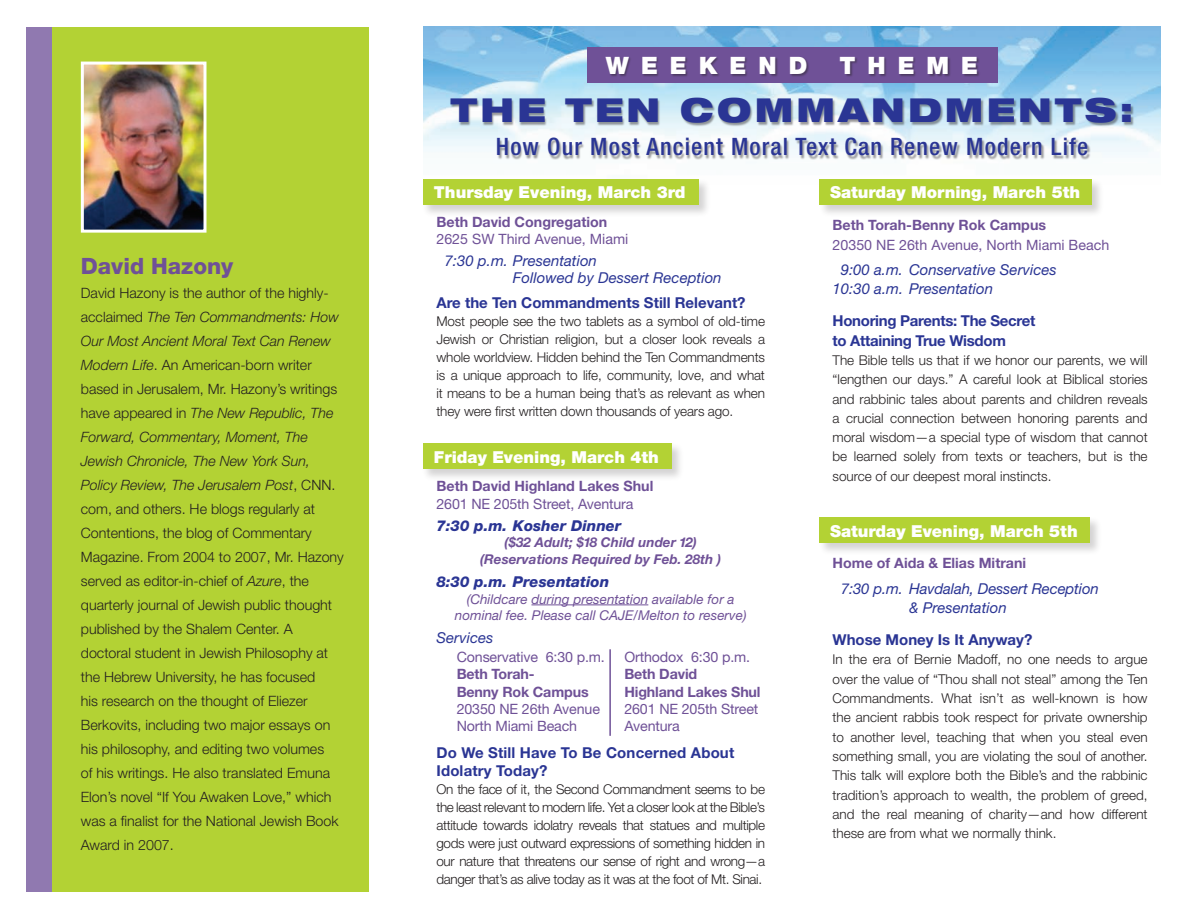
<style>
.page{position:relative;width:1188px;height:918px;background:#fff}
.page>*{position:absolute;margin:0;border:0;box-sizing:border-box;transform-origin:0 0}
.t1{font:900 expanded 33px "Helvetica Neue";letter-spacing:.1em;color:#2a3594}
.t2{font:500 condensed 24px "Helvetica Neue";letter-spacing:.05em;color:#2a3594}
.t3{font:900 24px "Helvetica Neue";letter-spacing:.5em;color:#fff}
.t4{font:800 22.5px "Helvetica Neue";color:#6f5197}
.t5{font:900 16.5px "Helvetica Neue";color:#fff}
.t6{font:italic 15px/19.4px "Helvetica Neue";color:#2a3594}
.t7{font:700 15px/17.2px "Helvetica Neue";color:#2a3594}
.t8{font:700 15px/19.4px "Helvetica Neue";letter-spacing:-.02em;color:#2a3594}
.t9{font:italic 800 15px "Helvetica Neue";color:#2a3594}
.t10{font:300 14.25px/24px "Helvetica Neue";color:#231f20}
.t11{font:14.25px/17.2px "Helvetica Neue";letter-spacing:-.01em;color:#6f5197}
.t12{font:700 14.25px/18px "Helvetica Neue";color:#6f5197}
.t13{font:300 13.5px/19.4px "Helvetica Neue";letter-spacing:-.01em;color:#231f20;text-align:justify}
.t14{font:italic 13.5px/16.5px "Helvetica Neue";color:#6f5197;text-align:center}
.t15{font:italic 700 13.5px/16.5px "Helvetica Neue";color:#6f5197;text-align:center}
.s1{font-style:italic}
.s2{font-weight:700}
.s3{font-weight:400}
</style>
<div class="page">
<div style="left:27px;top:27px;width:27px;height:864px;background:#9079b0"></div>
<img style="left:423px;top:27px;width:737px;height:128px">
<div style="left:52px;top:27px;width:317px;height:864px;background:#b3d234"></div>
<hr style="left:531px;top:604px;width:117px;height:1px;background:#6f5197">
<div style="left:421px;top:178px;width:291px;height:41px;background:#231f20;opacity:.2"></div>
<div style="left:423px;top:179px;width:275px;height:26px;background:#b3d234"></div>
<div style="left:421px;top:442px;width:264px;height:41px;background:#231f20;opacity:.2"></div>
<div style="left:423px;top:443px;width:248px;height:26px;background:#b3d234"></div>
<hr style="left:609px;top:649px;width:2px;height:87px;background:#6f5197">
<div style="left:817px;top:178px;width:288px;height:41px;background:#231f20;opacity:.2"></div>
<div style="left:819px;top:179px;width:272px;height:26px;background:#b3d234"></div>
<div style="left:817px;top:516px;width:286px;height:41px;background:#231f20;opacity:.2"></div>
<div style="left:819px;top:517px;width:270px;height:26px;background:#b3d234"></div>
<img style="left:85px;top:66px;width:117px;height:163px">
<div style="left:81px;top:62px;width:125px;height:171px;border:3px solid #fff"></div>
<div style="left:587px;top:47px;width:410px;height:36px;background:#6f5197"></div>
<div style="left:450px;top:57px;width:685px;height:103px;background:#231f20;opacity:.45"></div>
<p class="t4" style="left:81px;top:252px;width:154px">David Hazony</p>
<p class="t10" style="left:81px;top:280px;width:264px">David Hazony is the author of the highly&shy;acclaimed <span class="s1">The Ten Commandments: How Our Most Ancient Moral Text Can Renew Modern Life</span>. An American-born writer based in Jerusalem, Mr. Hazony’s writings have appeared in <span class="s1">The New Republic, The Forward, Commentary, Moment, The Jewish Chronicle, The New York Sun, Policy Review, The Jerusalem Post</span>, CNN. com, and others. He blogs regularly at Contentions, the blog of Commentary Magazine. From 2004 to 2007, Mr. Hazony served as editor-in-chief of <span class="s1">Azure</span>, the quarterly journal of Jewish public thought published by the Shalem Center. A doctoral student in Jewish Philosophy at the Hebrew University, he has focused<br>his research on the thought of Eliezer Berkovits, including two major essays on his philosophy, and editing two volumes<br>of his writings. He also translated Emuna Elon’s novel “If You Awaken Love,” which was a finalist for the National Jewish Book Award in 2007.</p>
<p class="t3" style="left:606px;top:51px;width:203px">Weekend</p>
<p class="t3" style="left:839px;top:51px;width:140px">Theme</p>
<p class="t1" style="left:451px;top:89px;width:343px">TH E TEN COMM</p>
<p class="t1" style="left:838px;top:89px;width:106px">ANDM</p>
<p class="t1" style="left:987px;top:89px;width:148px">ENTS:</p>
<p class="t2" style="left:496px;top:132px;width:594px">How Our Most Ancient Moral Text Can Renew Modern Life</p>
<p class="t5" style="left:434px;top:183px;width:253px">Thursday Evening, March 3rd</p>
<p class="t11" style="left:436px;top:213px;width:193px"><span class="s2">Beth David Congregation<br></span>2625 SW Third Avenue, Miami</p>
<p class="t6" style="left:513px;top:252px;width:210px;line-height:17.2px;text-indent:-68px">7:30 p.m. Presentation<br>Followed by Dessert Reception</p>
<p class="t7" style="left:436px;top:293px;width:311px">Are the Ten Commandments Still Relevant?</p>
<p class="t13" style="left:436px;top:312px;width:330px;line-height:18px">Most people see the two tablets as a symbol of old-time Jewish or Christian religion, but a closer look reveals a whole worldview. Hidden behind the Ten Commandments is a unique approach to life, community, love, and what it means to be a human being that’s as relevant as when they were first written down thousands of years ago.</p>
<p class="t5" style="left:434px;top:447px;width:226px">Friday Evening, March 4th</p>
<p class="t12" style="left:436px;top:476px;width:218px">Beth David Highland Lakes Shul<br><span class="s3">2601 NE 205th Street, Aventura</span></p>
<p class="t9" style="left:436px;top:516px;width:186px">7:30 p.m. Kosher Dinner</p>
<p class="t15" style="left:480px;top:534px;width:243px">($32 Adult; $18 Child under 12) (Reservations Required by Feb. 28th )</p>
<p class="t9" style="left:436px;top:573px;width:174px">8:30 p.m. Presentation</p>
<p class="t14" style="left:455px;top:590px;width:293px">(Childcare during presentation available for a nominal fee. Please call CAJE/Melton to reserve)</p>
<p class="t6" style="left:436px;top:628px;width:58px">Services</p>
<p class="t11" style="left:457px;top:648px;width:150px">Conservative 6:30 p.m.<br><span class="s2">Beth Torah-<br>Benny Rok Campus<br></span>20350 NE 26th Avenue<br>North Miami Beach</p>
<p class="t11" style="left:624px;top:648px;width:138px">Orthodox 6:30 p.m.<br><span class="s2">Beth David<br>Highland Lakes Shul<br></span>2601 NE 205th Street<br>Aventura</p>
<p class="t7" style="left:436px;top:744px;width:299px">Do We Still Have To Be Concerned About<br>Idolatry Today?</p>
<p class="t13" style="left:436px;top:779px;width:330px;line-height:18px">On the face of it, the Second Commandment seems to be the least relevant to modern life. Yet a closer look at the Bible’s attitude towards idolatry reveals that statues and multiple gods were just outward expressions of something hidden in our nature that threatens our sense of right and wrong—a danger that’s as alive today as it was at the foot of Mt. Sinai.</p>
<p class="t5" style="left:830px;top:183px;width:251px">Saturday Morning, March 5th</p>
<p class="t11" style="left:832px;top:215px;width:278px;line-height:19.4px"><span class="s2">Beth Torah-Benny Rok Campus<br></span>20350 NE 26th Avenue, North Miami Beach</p>
<p class="t6" style="left:832px;top:260px;width:226px;text-indent:8px">9:00 a.m. Conservative Services<br>10:30 a.m. Presentation</p>
<p class="t8" style="left:832px;top:311px;width:204px">Honoring Parents: The Secret to Attaining True Wisdom</p>
<p class="t13" style="left:832px;top:350px;width:317px">The Bible tells us that if we honor our parents, we will “lengthen our days.” A careful look at Biblical stories and rabbinic tales about parents and children reveals a crucial connection between honoring parents and moral wisdom—a special type of wisdom that cannot be learned solely from texts or teachers, but is the source of our deepest moral instincts.</p>
<p class="t5" style="left:830px;top:521px;width:249px">Saturday Evening, March 5th</p>
<p class="t12" style="left:832px;top:554px;width:195px">Home of Aida &amp; Elias Mitrani</p>
<p class="t6" style="left:909px;top:578px;width:191px;text-indent:-68px">7:30 p.m. Havdalah, Dessert Reception &amp; Presentation</p>
<p class="t7" style="left:832px;top:631px;width:201px">Whose Money Is It Anyway?</p>
<p class="t13" style="left:832px;top:649px;width:316px">In the era of Bernie Madoff, no one needs to argue over the value of “Thou shall not steal” among the Ten Commandments. What isn’t as well-known is how the ancient rabbis took respect for private ownership to another level, teaching that when you steal even something small, you are violating the soul of another.<br>This talk will explore both the Bible’s and the rabbinic tradition’s approach to wealth, the problem of greed, and the real meaning of charity—and how different these are from what we normally think.</p>
</div>
